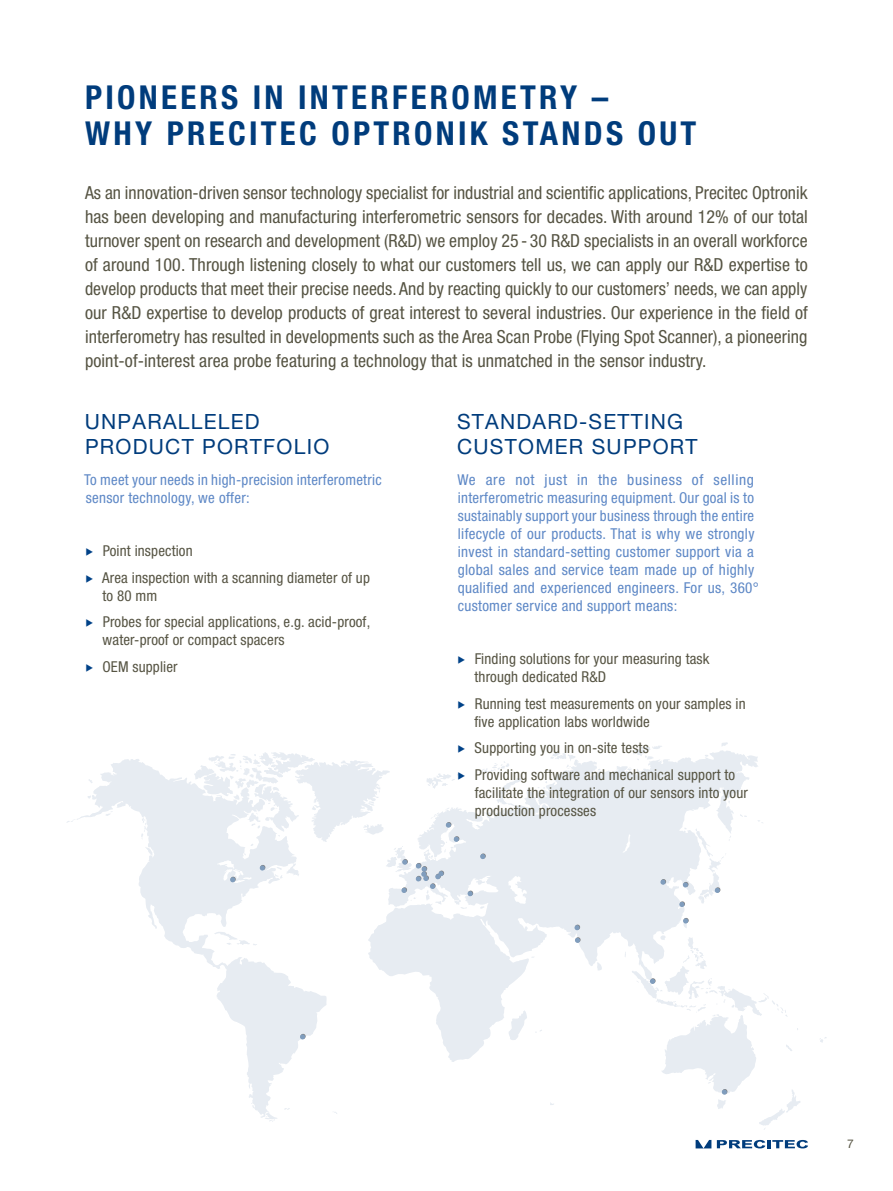
<style>
.page{position:relative;width:893px;height:1191px;background:#fff}
.page>*{position:absolute;margin:0;border:0;box-sizing:border-box;transform-origin:0 0}
.t1{font:700 condensed 33px/36px "Helvetica Neue LT Pro";letter-spacing:.1em;color:#003c7c}
.t2{font:21px/25.2px "Helvetica Neue LT Pro";letter-spacing:.06em;color:#003c7c}
.t3{font:condensed 18px/24px "Helvetica Neue LT Pro";letter-spacing:.005em;color:#565443;text-align:justify}
.t4{font:condensed 15px/26.5px "Helvetica Neue LT Pro";letter-spacing:.01em;color:#565443}
.t5{font:condensed 15px/18px "Helvetica Neue LT Pro";letter-spacing:.02em;color:#5e88c6}
.t6{font:12px "Helvetica Neue LT Pro";color:#565443}
.s1{color:#004288}
</style>
<div class="page">
<svg style="left:67px;top:742px;width:760px;height:388px"></svg>
<svg style="left:622px;top:834px;width:8px;height:19px"></svg>
<svg style="left:508px;top:876px;width:19px;height:28px"></svg>
<svg style="left:217px;top:860px;width:35px;height:23px"></svg>
<svg style="left:260px;top:865px;width:5px;height:5px"></svg>
<svg style="left:300px;top:1033px;width:6px;height:6px"></svg>
<svg style="left:402px;top:859px;width:6px;height:5px"></svg>
<svg style="left:401px;top:887px;width:6px;height:6px"></svg>
<svg style="left:416px;top:863px;width:28px;height:26px"></svg>
<svg style="left:446px;top:822px;width:5px;height:5px"></svg>
<svg style="left:454px;top:836px;width:5px;height:6px"></svg>
<svg style="left:467px;top:890px;width:6px;height:6px"></svg>
<svg style="left:480px;top:853px;width:6px;height:6px"></svg>
<svg style="left:722px;top:1089px;width:5px;height:5px"></svg>
<svg style="left:575px;top:937px;width:6px;height:6px"></svg>
<svg style="left:574px;top:924px;width:6px;height:6px"></svg>
<svg style="left:715px;top:887px;width:5px;height:6px"></svg>
<svg style="left:683px;top:882px;width:5px;height:5px"></svg>
<svg style="left:660px;top:879px;width:6px;height:5px"></svg>
<svg style="left:683px;top:918px;width:6px;height:5px"></svg>
<svg style="left:650px;top:978px;width:6px;height:6px"></svg>
<svg style="left:679px;top:901px;width:6px;height:6px"></svg>
<svg style="left:696px;top:1140px;width:15px;height:8px"></svg>
<svg style="left:717px;top:1140px;width:91px;height:8px"></svg>
<h1 class="t1" style="left:85px;top:78px;width:613px">PIONEERS IN INTERFEROMETRY –<br>WHY PRECITEC OPTRONIK STANDS OUT</h1>
<p class="t3" style="left:85px;top:180px;width:724px">As an innovation-driven sensor technology specialist for industrial and scientific applications, Precitec Optronik has been developing and manufacturing interferometric sensors for decades. With around 12% of our total turnover spent on research and development (R&amp;D) we employ 25 - 30 R&amp;D specialists in an overall workforce of around 100. Through listening closely to what our customers tell us, we can apply our R&amp;D expertise to develop products that meet their precise needs. And by reacting quickly to our customers’ needs, we can apply our R&amp;D expertise to develop products of great interest to several industries. Our experience in the field of interferometry has resulted in developments such as the Area Scan Probe (Flying Spot Scanner), a pioneering point-of-interest area probe featuring a technology that is unmatched in the sensor industry.</p>
<p class="t2" style="left:85px;top:409px;width:246px">UNPARALLELED<br>PRODUCT PORTFOLIO</p>
<p class="t5" style="left:84px;top:471px;width:299px">To meet your needs in high-precision interferometric sensor technology, we offer:</p>
<p class="t4" style="left:85px;top:537px;width:287px"><span class="s1">▶</span> Point inspection<br><span class="s1">▶</span> Area inspection with a scanning diameter of up</p>
<p class="t4" style="left:85px;top:582px;width:287px;text-indent:18px">to 80 mm<br><span class="s1">▶</span> Probes for special applications, e.g. acid-proof,</p>
<p class="t4" style="left:85px;top:626px;width:201px;text-indent:18px">water-proof or compact spacers <span class="s1">▶</span> OEM supplier</p>
<p class="t2" style="left:457px;top:409px;width:242px">STANDARD-SETTING<br>CUSTOMER SUPPORT</p>
<p class="t5" style="left:457px;top:471px;width:303px">We are not just in the business of selling interferometric measuring equipment. Our goal is to sustainably support your business through the entire lifecycle of our products. That is why we strongly invest in standard-setting customer support via a global sales and service team made up of highly qualified and experienced engineers. For us, 360° customer service and support means:</p>
<p class="t4" style="left:475px;top:650px;width:236px;line-height:18px;text-indent:-18px"><span class="s1">▶</span> Finding solutions for your measuring task through dedicated R&amp;D</p>
<p class="t4" style="left:475px;top:694px;width:273px;line-height:18px;text-indent:-18px"><span class="s1">▶</span> Running test measurements on your samples in five application labs worldwide</p>
<p class="t4" style="left:457px;top:734px;width:280px"><span class="s1">▶</span> Supporting you in on-site tests<br><span class="s1">▶</span> Providing software and mechanical support to</p>
<p class="t4" style="left:475px;top:783px;width:275px;line-height:18px">facilitate the integration of our sensors into your production processes</p>
<p class="t6" style="left:847px;top:1137px;width:8px">7</p>
</div>
